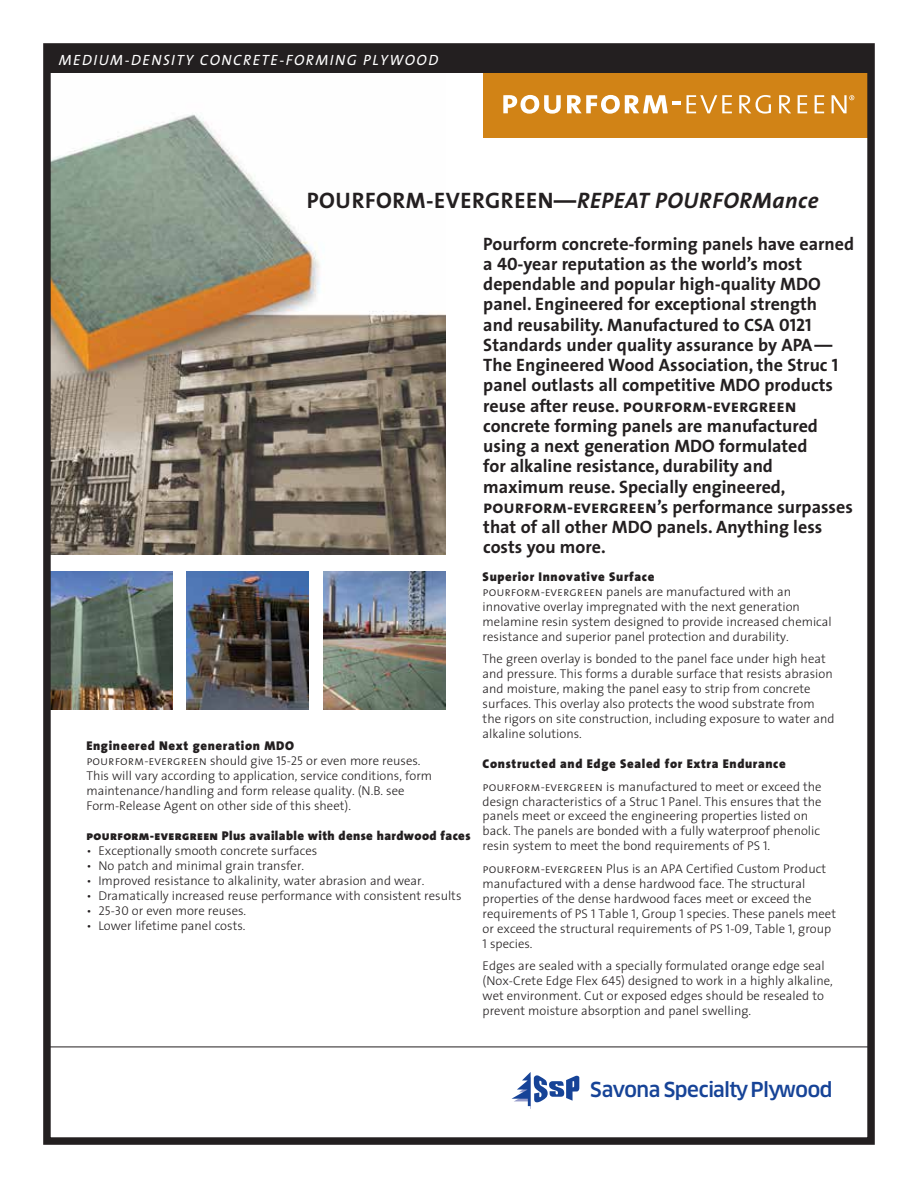
<style>
.page{position:relative;width:918px;height:1188px;background:#fff}
.page>*{position:absolute;margin:0;border:0;box-sizing:border-box;transform-origin:0 0}
.t1{font:italic 700 22.5px "The Sans";letter-spacing:.025em;color:#231f20}
.t2{font:500 20.25px "Clan OT";letter-spacing:-.03em;color:#164397}
.t3{font:700 18px/20.2px "The Sans";color:#231f20}
.t4{font:18px "The Sans Bold Caps";color:#231f20}
.t5{font:italic 14.85px "The Sans Caps";letter-spacing:.1em;color:#fff}
.t6{font:300 12.75px/15px "The Sans";color:#231f20}
.t7{font:900 12.75px/22.5px "The Sans";letter-spacing:.05em;color:#231f20}
.t8{font:900 12.75px "The Sans";letter-spacing:.03em;color:#231f20}
.s1{font-family:"The Sans Bold Caps";font-weight:400;font-style:normal}
.s2{font-weight:900}
.s3{font-family:"The Sans Light Caps";font-weight:400}
.s4{font-family:"The Sans Black Caps";font-weight:400}
.s5{font-family:"The Sans Bold Caps";font-weight:400}
.s6{font-family:"The Sans";font-weight:700}
.s7{font-weight:300}
</style>
<div class="page">
<div style="left:483px;top:70px;width:384px;height:68px;background:#d18316"></div>
<svg style="left:687px;top:95px;width:45px;height:18px"></svg>
<svg style="left:739px;top:95px;width:32px;height:19px"></svg>
<svg style="left:779px;top:95px;width:12px;height:18px"></svg>
<svg style="left:798px;top:95px;width:9px;height:18px"></svg>
<svg style="left:815px;top:95px;width:9px;height:18px"></svg>
<svg style="left:503px;top:95px;width:58px;height:19px"></svg>
<svg style="left:832px;top:95px;width:22px;height:18px"></svg>
<svg style="left:567px;top:95px;width:114px;height:19px"></svg>
<img style="left:52px;top:114px;width:394px;height:441px">
<hr style="left:47px;top:1047px;width:823px;height:1px;background:#231f20">
<div style="left:46px;top:47px;width:823px;height:26px;background:#231f20"></div>
<svg style="left:512px;top:1072px;width:67px;height:37px"></svg>
<img style="left:52px;top:571px;width:120px;height:138px">
<img style="left:187px;top:571px;width:122px;height:138px">
<img style="left:323px;top:571px;width:123px;height:138px">
<div style="left:43px;top:43px;width:832px;height:1102px;border:8px solid #231f20"></div>
<p class="t5" style="left:59px;top:47px;width:381px">MEDIUM-DENSITY CONCRETE-FORMING PLYWOOD</p>
<h1 class="t1" style="left:307px;top:182px;width:514px"><span class="s1">POURFORM-EVERGREEN</span>—REPEAT POURFORMance</h1>
<p class="t6" style="left:86px;top:738px;width:347px"><span class="s2">Engineered Next generation MDO<br></span><span class="s3">pourform-evergreen</span> should give <span class="s3">15</span>-<span class="s3">25</span> or even more reuses.<br>This will vary according to application, service conditions, form maintenance/handling and form release quality. (N.B. see Form‑Release Agent on other side of this sheet).</p>
<p class="t8" style="left:86px;top:825px;width:386px"><span class="s4">pourform-evergreen</span> Plus available with dense hardwood faces</p>
<p class="t6" style="left:86px;top:843px;width:232px">• Exceptionally smooth concrete surfaces</p>
<p class="t6" style="left:86px;top:858px;width:219px">• No patch and minimal grain transfer.</p>
<p class="t6" style="left:86px;top:873px;width:340px">• Improved resistance to alkalinity, water abrasion and wear.</p>
<p class="t6" style="left:86px;top:888px;width:377px">• Dramatically increased reuse performance with consistent results</p>
<p class="t6" style="left:86px;top:903px;width:161px">• <span class="s3">25</span>-<span class="s3">30</span> or even more reuses.</p>
<p class="t6" style="left:86px;top:918px;width:161px">• Lower lifetime panel costs.</p>
<p class="t3" style="left:483px;top:233px;width:372px">Pourform concrete-forming panels have earned a <span class="s5">40</span>-year reputation as the world’s most dependable and popular high-quality MDO panel. Engineered for exceptional strength<br>and reusability. Manufactured to CSA <span class="s5">0121<br></span>Standards under quality assurance by APA— The Engineered Wood Association, the Struc <span class="s5">1 </span>panel outlasts all competitive MDO products</p>
<h3 class="t4" style="left:483px;top:390px;width:315px"><span class="s6">reuse after reuse.</span> pourform-evergreen</h3>
<p class="t3" style="left:483px;top:415px;width:371px">concrete forming panels are manufactured using a next generation MDO formulated<br>for alkaline resistance, durability and maximum reuse. Specially engineered, <span class="s5">pourform-evergreen</span>’s performance surpasses that of all other MDO panels. Anything less costs you more.</p>
<p class="t6" style="left:483px;top:568px;width:351px"><span class="s2">Superior Innovative Surface<br></span><span class="s3">pourform-evergreen</span> panels are manufactured with an innovative overlay impregnated with the next generation melamine resin system designed to provide increased chemical resistance and superior panel protection and durability.</p>
<p class="t6" style="left:483px;top:651px;width:353px">The green overlay is bonded to the panel face under high heat and pressure. This forms a durable surface that resists abrasion and moisture, making the panel easy to strip from concrete surfaces. This overlay also protects the wood substrate from the rigors on site construction, including exposure to water and alkaline solutions.</p>
<p class="t7" style="left:483px;top:752px;width:341px">Constructed and Edge Sealed for Extra Endurance <span class="s3">pourform-evergreen</span> <span class="s7">is manufactured to meet or exceed the</span></p>
<p class="t6" style="left:483px;top:793px;width:340px">design characteristics of a Struc <span class="s3">1</span> Panel. This ensures that the panels meet or exceed the engineering properties listed on back. The panels are bonded with a fully waterproof phenolic resin system to meet the bond requirements of PS <span class="s3">1</span>.</p>
<p class="t6" style="left:483px;top:861px;width:355px"><span class="s3">pourform-evergreen</span> Plus is an APA Certified Custom Product manufactured with a dense hardwood face. The structural properties of the dense hardwood faces meet or exceed the requirements of PS <span class="s3">1</span> Table <span class="s3">1</span>, Group <span class="s3">1</span> species. These panels meet or exceed the structural requirements of PS <span class="s3">1</span>-<span class="s3">09</span>, Table <span class="s3">1</span>, group <span class="s3">1</span> species.</p>
<p class="t6" style="left:483px;top:958px;width:352px">Edges are sealed with a specially formulated orange edge seal (Nox-Crete Edge Flex <span class="s3">645</span>) designed to work in a highly alkaline, wet environment. Cut or exposed edges should be resealed to prevent moisture absorption and panel swelling.</p>
<h2 class="t2" style="left:590px;top:1077px;width:244px">Savona SpecialtyPlywood</h2>
</div>
